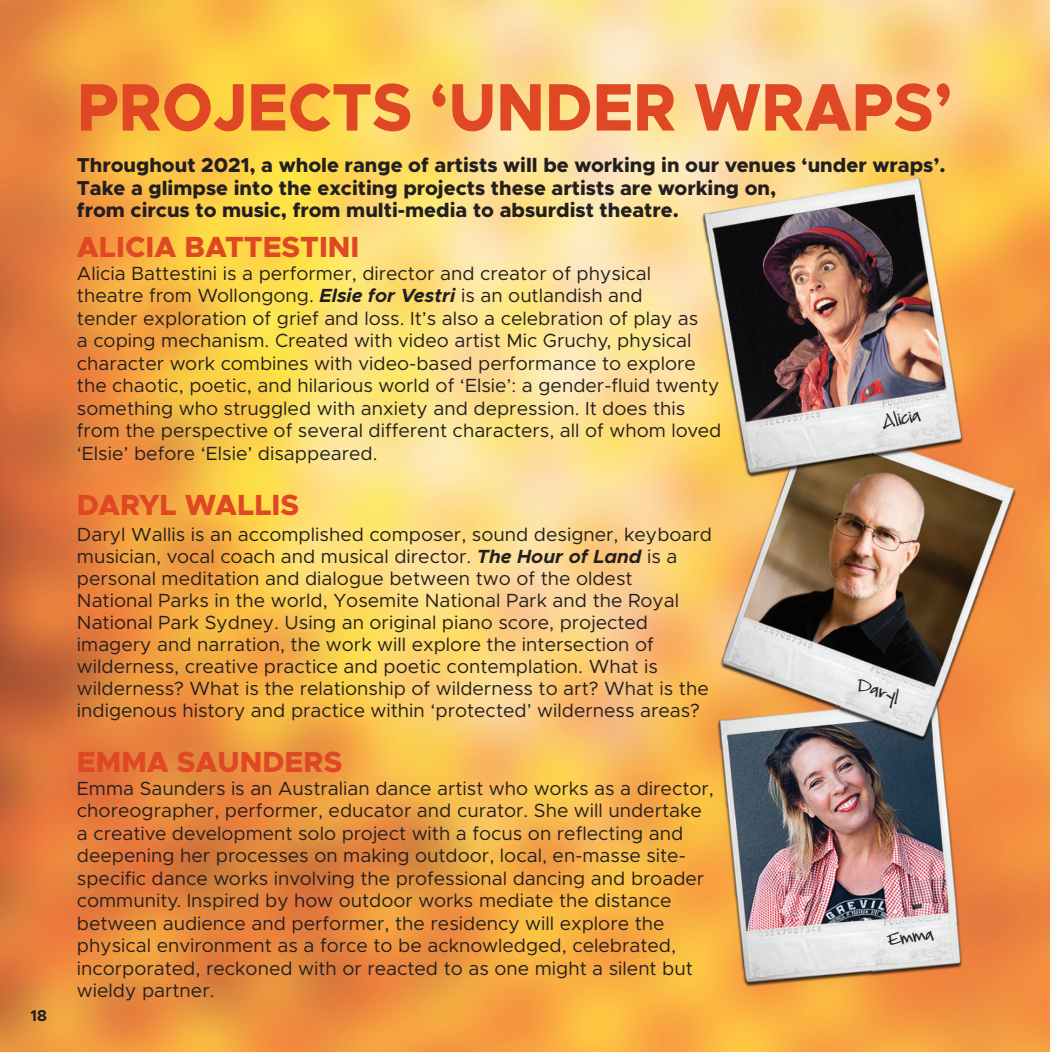
<style>
.page{position:relative;width:1050px;height:1052px;background:#fff}
.page>*{position:absolute;margin:0;border:0;box-sizing:border-box;transform-origin:0 0}
.artist{font:800 67.5px "Metropolis";color:#df4725;scale:.93 1}
.date{font:800 29.25px "Metropolis";color:#df4725}
.met_body{font:800 29.25px "Metropolis";color:#df4725}
.met_subhead{font:800 20.25px/22.5px "Metropolis";color:#231f20}
.met_body-2{font:19.12px/22.5px "Metropolis";color:#231f20}
.date-2{font:15.75px "Pea Logan";color:#231f20}
.t1{font:700 15.75px "Metropolis";color:#231f20}
.s1{font-weight:700;font-style:italic}
</style>
<div class="page">
<img style="left:0;top:0;width:1049px;height:1052px">
<p class="t1" style="left:30px;top:1005px;width:18px">18</p>
<p class="artist" style="left:77px;top:64px;width:943px">PROJECTS ‘UNDER WRAPS’</p>
<p class="met_subhead" style="left:77px;top:154px;width:870px">Throughout 2021, a whole range of artists will be working in our venues ‘under wraps’.<br>Take a glimpse into the exciting projects these artists are working on,<br>from circus to music, from multi-media to absurdist theatre.</p>
<p class="date" style="left:77px;top:228px;width:284px">ALICIA BATTESTINI</p>
<p class="met_body-2" style="left:77px;top:262px;width:646px">Alicia Battestini is a performer, director and creator of physical theatre from Wollongong. <span class="s1">Elsie for Vestri</span> is an outlandish and<br>tender exploration of grief and loss. It’s also a celebration of play as<br>a coping mechanism. Created with video artist Mic Gruchy, physical character work combines with video-based performance to explore the chaotic, poetic, and hilarious world of ‘Elsie’: a gender-fluid twenty something who struggled with anxiety and depression. It does this from the perspective of several different characters, all of whom loved ‘Elsie’ before ‘Elsie’ disappeared.</p>
<p class="met_body" style="left:77px;top:486px;width:224px">DARYL WALLIS</p>
<p class="met_body-2" style="left:77px;top:523px;width:636px">Daryl Wallis is an accomplished composer, sound designer, keyboard musician, vocal coach and musical director. <span class="s1">The Hour of Land</span> is a personal meditation and dialogue between two of the oldest National Parks in the world, Yosemite National Park and the Royal National Park Sydney. Using an original piano score, projected imagery and narration, the work will explore the intersection of wilderness, creative practice and poetic contemplation. What is wilderness? What is the relationship of wilderness to art? What is the indigenous history and practice within ‘protected’ wilderness areas?</p>
<p class="date" style="left:77px;top:744px;width:267px">EMMA SAUNDERS</p>
<p class="met_body-2" style="left:77px;top:777px;width:638px">Emma Saunders is an Australian dance artist who works as a director, choreographer, performer, educator and curator. She will undertake a creative development solo project with a focus on reflecting and deepening her processes on making outdoor, local, en-masse site&shy;specific dance works involving the professional dancing and broader community. Inspired by how outdoor works mediate the distance between audience and performer, the residency will explore the physical environment as a force to be acknowledged, celebrated, incorporated, reckoned with or reacted to as one might a silent but wieldy partner.</p>
<p class="date-2" style="left:880px;top:412px;width:40px;rotate:-9deg">Alicia</p>
<p class="date-2" style="left:860px;top:674px;width:46px;rotate:19deg">Daryl</p>
<p class="date-2" style="left:886px;top:931px;width:48px;rotate:-8deg">Emma</p>
</div>
